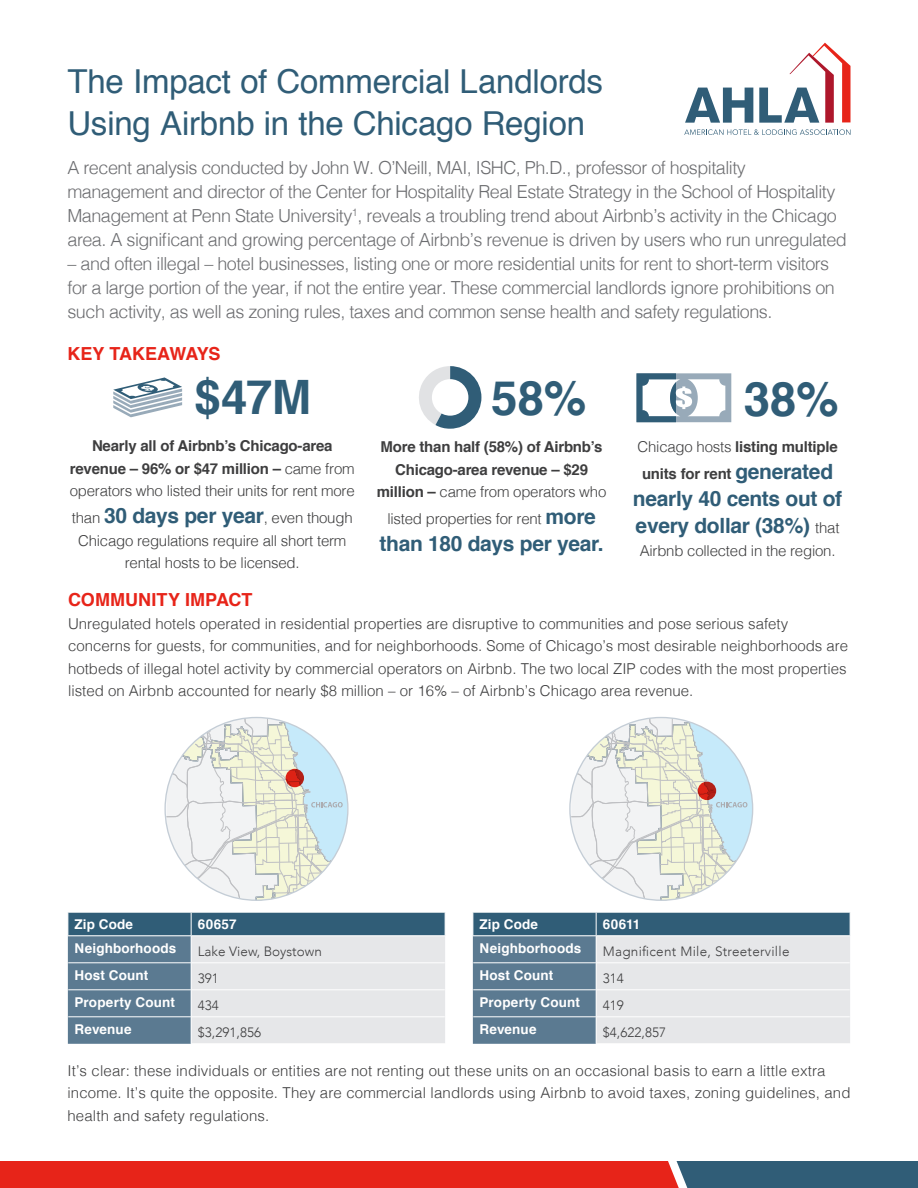
<style>
.page{position:relative;width:918px;height:1188px;background:#fff}
.page>*{position:absolute;margin:0;border:0;box-sizing:border-box;transform-origin:0 0}
.BodyCopy{font:700 47.4px "Helvetica";letter-spacing:-.005em;color:#305d77}
.t1{font:33px/42px "Helvetica";letter-spacing:-.005em;color:#305d77}
.BodyCopy-2{font:700 21px/27px "Helvetica";letter-spacing:-.015em;color:#305d77}
.IntroText{font:300 18px/24px "Helvetica";letter-spacing:-.03em;color:#6c6d70}
.Subhead{font:700 18px "Helvetica";color:#e72419}
.BodyCopy-3{font:300 15px/22.5px "Helvetica";color:#3e3e3f}
.BodyCopy-4{font:700 15px/22.5px "Helvetica";letter-spacing:-.015em;color:#3e3e3f;text-align:center}
.Table_Header{font:700 13.5px "Helvetica";letter-spacing:.01em;color:#fff}
.Table_BodyCopy{font:300 13.5px "Avenir";color:#3e3e3f}
.Table_BodyCopy-2{font:300 13.5px "Avenir";letter-spacing:.02em;color:#3e3e3f}
.s1{font-weight:300}
.s2{font-weight:700;font-size:21px;color:#305d77}
.s3{font-size:21px;color:#305d77}
.s4{font-weight:300;font-size:15px;color:#3e3e3f}
</style>
<div class="page">
<svg style="left:685px;top:88px;width:68px;height:35px"></svg>
<svg style="left:684px;top:129px;width:166px;height:6px"></svg>
<svg style="left:759px;top:43px;width:91px;height:80px"></svg>
<svg style="left:0;top:1161px;width:918px;height:27px;background:#b83433"></svg>
<svg style="left:68px;top:912px;width:378px;height:132px;background:#a3b3bf"></svg>
<hr style="left:68px;top:935px;width:123px;height:1px;background:#fff">
<hr style="left:191px;top:935px;width:255px;height:1px;background:#fff">
<svg style="left:472px;top:912px;width:379px;height:132px;background:#a4b4bf"></svg>
<hr style="left:472px;top:935px;width:124px;height:1px;background:#fff">
<hr style="left:596px;top:935px;width:254px;height:1px;background:#fff">
<svg style="left:166px;top:718px;width:181px;height:183px"></svg>
<svg style="left:286px;top:769px;width:18px;height:18px"></svg>
<svg style="left:571px;top:718px;width:182px;height:183px"></svg>
<svg style="left:698px;top:782px;width:18px;height:18px"></svg>
<svg style="left:637px;top:373px;width:94px;height:49px"></svg>
<svg style="left:113px;top:377px;width:69px;height:40px"></svg>
<svg style="left:419px;top:366px;width:62px;height:63px"></svg>
<div style="left:432px;top:379px;width:36px;height:37px;background:#fff;border-radius:50%"></div>
<p class="t1" style="left:68px;top:62px;width:537px">The Impact of Commercial Landlords<br>Using Airbnb in the Chicago Region</p>
<p class="IntroText" style="left:68px;top:155px;width:781px">A recent analysis conducted by John W. O’Neill, MAI, ISHC, Ph.D., professor of hospitality management and director of the Center for Hospitality Real Estate Strategy in the School of Hospitality Management at Penn State University<sup>1</sup>, reveals a troubling trend about Airbnb’s activity in the Chicago area. A significant and growing percentage of Airbnb’s revenue is driven by users who run unregulated</p>
<p class="IntroText" style="left:68px;top:251px;width:769px">– and often illegal – hotel businesses, listing one or more residential units for rent to short-term visitors for a large portion of the year, if not the entire year. These commercial landlords ignore prohibitions on such activity, as well as zoning rules, taxes and common sense health and safety regulations.</p>
<p class="Subhead" style="left:68px;top:339px;width:154px">KEY TAKEAWAYS</p>
<p class="BodyCopy" style="left:194px;top:359px;width:118px">$47M</p>
<p class="BodyCopy" style="left:491px;top:360px;width:96px">58%</p>
<p class="BodyCopy" style="left:744px;top:361px;width:96px">38%</p>
<p class="BodyCopy-4" style="left:70px;top:435px;width:286px">Nearly all of Airbnb’s Chicago-area revenue – 96% or $47 million – <span class="s1">came from operators who listed their units for rent more</span></p>
<p class="BodyCopy-3" style="left:72px;top:506px;width:282px;text-align:center">than <span class="s2">30 days per year</span>, even though<br>Chicago regulations require all short term rental hosts to be licensed.</p>
<p class="Subhead" style="left:68px;top:585px;width:186px">COMMUNITY IMPACT</p>
<p class="BodyCopy-3" style="left:68px;top:611px;width:782px">Unregulated hotels operated in residential properties are disruptive to communities and pose serious safety concerns for guests, for communities, and for neighborhoods. Some of Chicago’s most desirable neighborhoods are hotbeds of illegal hotel activity by commercial operators on Airbnb. The two local ZIP codes with the most properties listed on Airbnb accounted for nearly $8 million – or 16% – of Airbnb’s Chicago area revenue.</p>
<p class="BodyCopy-4" style="left:377px;top:436px;width:231px">More than half (58%) of Airbnb’s<br>Chicago-area revenue – $29 million – <span class="s1">came from operators who</span></p>
<p class="BodyCopy-3" style="left:387px;top:506px;width:210px">listed properties for rent <span class="s2">more</span></p>
<p class="BodyCopy-2" style="left:380px;top:530px;width:226px">than 180 days per year.</p>
<p class="BodyCopy-4" style="left:638px;top:433px;width:202px;line-height:27px"><span class="s1">Chicago hosts</span> listing multiple units for rent <span class="s3">generated</span></p>
<p class="BodyCopy-2" style="left:633px;top:485px;width:211px">nearly 40 cents out of every dollar (38%) <span class="s4">that</span></p>
<p class="BodyCopy-3" style="left:640px;top:538px;width:197px">Airbnb collected in the region.</p>
<p class="Table_Header" style="left:480px;top:913px;width:60px">Zip Code</p>
<p class="Table_Header" style="left:603px;top:913px;width:39px">60611</p>
<p class="Table_Header" style="left:480px;top:937px;width:103px">Neighborhoods</p>
<p class="Table_BodyCopy-2" style="left:603px;top:943px;width:188px">Magnificent Mile, Streeterville</p>
<p class="Table_Header" style="left:480px;top:964px;width:75px">Host Count</p>
<p class="Table_BodyCopy" style="left:603px;top:970px;width:23px">314</p>
<p class="Table_Header" style="left:480px;top:991px;width:102px">Property Count</p>
<p class="Table_BodyCopy" style="left:603px;top:997px;width:23px">419</p>
<p class="Table_Header" style="left:480px;top:1018px;width:58px">Revenue</p>
<p class="Table_BodyCopy" style="left:603px;top:1024px;width:65px">$4,622,857</p>
<p class="BodyCopy-3" style="left:68px;top:1058px;width:785px">It’s clear: these individuals or entities are not renting out these units on an occasional basis to earn a little extra income. It’s quite the opposite. They are commercial landlords using Airbnb to avoid taxes, zoning guidelines, and health and safety regulations.</p>
<p class="Table_Header" style="left:75px;top:913px;width:60px">Zip Code</p>
<p class="Table_Header" style="left:198px;top:913px;width:40px">60657</p>
<p class="Table_Header" style="left:75px;top:937px;width:103px">Neighborhoods</p>
<p class="Table_BodyCopy" style="left:198px;top:943px;width:125px">Lake View, Boystown</p>
<p class="Table_Header" style="left:75px;top:964px;width:75px">Host Count</p>
<p class="Table_BodyCopy" style="left:198px;top:970px;width:23px">391</p>
<p class="Table_Header" style="left:75px;top:991px;width:102px">Property Count</p>
<p class="Table_BodyCopy" style="left:198px;top:997px;width:23px">434</p>
<p class="Table_Header" style="left:75px;top:1018px;width:58px">Revenue</p>
<p class="Table_BodyCopy" style="left:198px;top:1024px;width:65px">$3,291,856</p>
</div>
